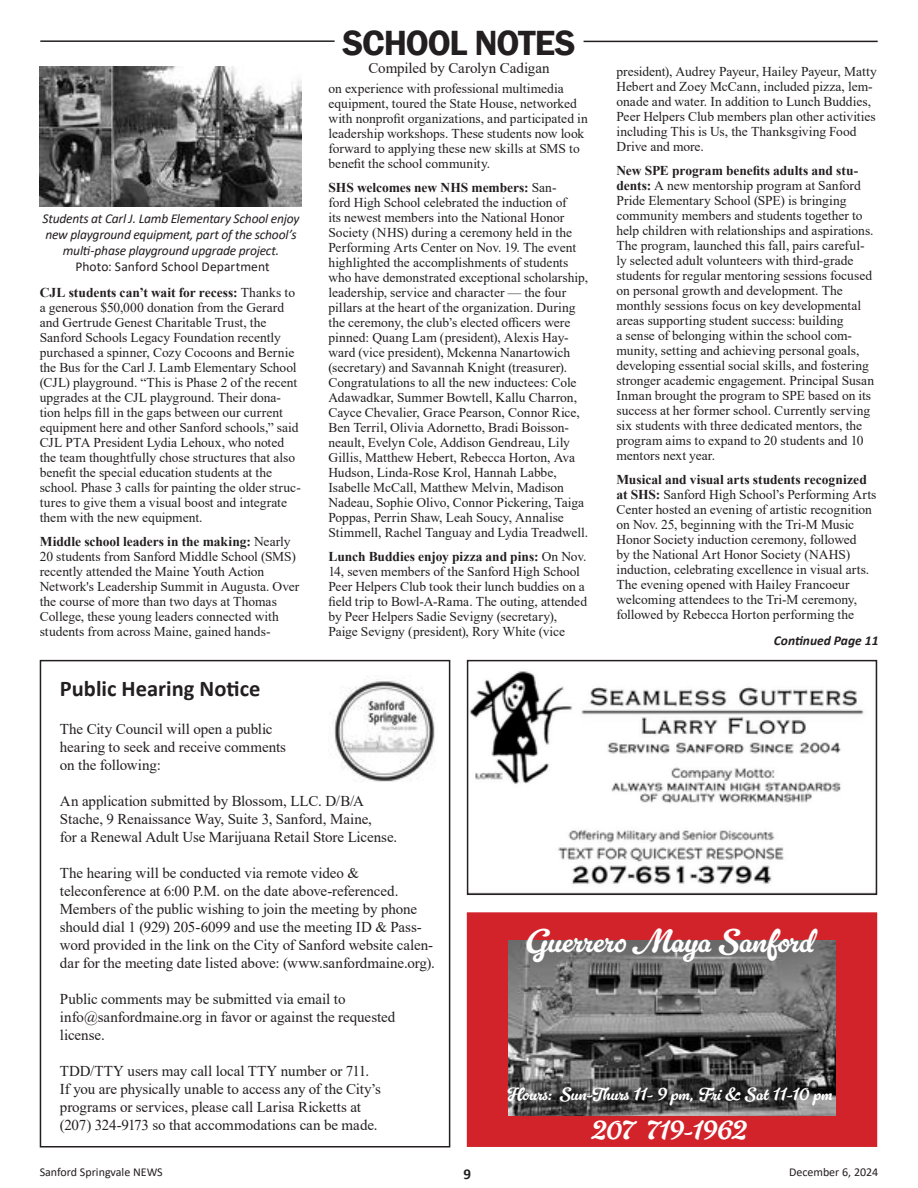
<style>
.page{position:relative;width:918px;height:1188px;background:#fff}
.page>*{position:absolute;margin:0;border:0;box-sizing:border-box;transform-origin:0 0}
.t1{font:600 36px "Franklin Gothic";letter-spacing:-.03em;color:#231f20}
.t2{font:33px "Gelato Luxe";color:#fff}
.t3{font:27px "Gelato Luxe";color:#fff}
.t4{font:700 22.5px "Calibri";color:#231f20}
.t5{font:18px "Gelato Luxe";color:#fff}
.t6{font:15px/18px "Times New Roman";letter-spacing:-.005em;color:#231f20}
.t7{font:700 15px "Calibri";color:#231f20}
.t8{font:13.5px/15px "Times New Roman";color:#231f20}
.t9{font:italic 13.5px/16.2px "Calibri";letter-spacing:-.015em;color:#231f20;text-align:center}
.t10{font:13.5px "Calibri";letter-spacing:.01em;color:#231f20}
.t11{font:italic 700 13.5px "Calibri";color:#231f20}
.t12{font:12px "Calibri";color:#231f20}
.s1{font-weight:700}
</style>
<div class="page">
<img style="left:470px;top:671px;width:394px;height:213px">
<div style="left:467px;top:660px;width:410px;height:235px;border:2px solid #231f20"></div>
<div style="left:467px;top:912px;width:410px;height:235px;background:#d2232a"></div>
<img style="left:508px;top:941px;width:328px;height:175px">
<hr style="left:584px;top:41px;width:294px;height:1px;background:#231f20">
<hr style="left:40px;top:40px;width:295px;height:2px;background:#231f20">
<img style="left:334px;top:679px;width:101px;height:103px">
<div style="left:40px;top:660px;width:410px;height:488px;border:2px solid #231f20"></div>
<img style="left:40px;top:67px;width:261px;height:140px">
<p class="t9" style="left:43px;top:210px;width:258px">Students at Carl J. Lamb Elementary School enjoy new playground equipment, part of the school’s multi-phase playground upgrade project.</p>
<p class="t10" style="left:75px;top:258px;width:196px">Photo: Sanford School Department</p>
<p class="t8" style="left:40px;top:284px;width:263px"><span class="s1">CJL students can’t wait for recess:</span> Thanks to a generous $50,000 donation from the Gerard and Gertrude Genest Charitable Trust, the Sanford Schools Legacy Foundation recently purchased a spinner, Cozy Cocoons and Bernie the Bus for the Carl J. Lamb Elementary School (CJL) playground. “This is Phase 2 of the recent upgrades at the CJL playground. Their dona&shy;tion helps fill in the gaps between our current equipment here and other Sanford schools,” said CJL PTA President Lydia Lehoux, who noted the team thoughtfully chose structures that also benefit the special education students at the school. Phase 3 calls for painting the older struc&shy;tures to give them a visual boost and integrate them with the new equipment.</p>
<p class="t8" style="left:40px;top:533px;width:261px"><span class="s1">Middle school leaders in the making:</span> Nearly 20 students from Sanford Middle School (SMS) recently attended the Maine Youth Action Network's Leadership Summit in Augusta. Over the course of more than two days at Thomas College, these young leaders connected with students from across Maine, gained hands-</p>
<p class="t1" style="left:343px;top:20px;width:235px">SCHOOL NOTES</p>
<p class="t6" style="left:368px;top:58px;width:183px">Compiled by Carolyn Cadigan</p>
<p class="t8" style="left:328px;top:80px;width:261px">on experience with professional multimedia equipment, toured the State House, networked with nonprofit organizations, and participated in leadership workshops. These students now look forward to applying these new skills at SMS to benefit the school community.</p>
<p class="t8" style="left:328px;top:179px;width:261px"><span class="s1">SHS welcomes new NHS members:</span> San-<br>ford High School celebrated the induction of<br>its newest members into the National Honor Society (NHS) during a ceremony held in the Performing Arts Center on Nov. 19. The event highlighted the accomplishments of students who have demonstrated exceptional scholarship, leadership, service and character — the four pillars at the heart of the organization. During the ceremony, the club’s elected officers were pinned: Quang Lam (president), Alexis Hay&shy;ward (vice president), Mckenna Nanartowich (secretary) and Savannah Knight (treasurer).<br>Congratulations to all the new inductees: Cole Adawadkar, Summer Bowtell, Kallu Charron, Cayce Chevalier, Grace Pearson, Connor Rice, Ben Terril, Olivia Adornetto, Bradi Boisson&shy;neault, Evelyn Cole, Addison Gendreau, Lily Gillis, Matthew Hebert, Rebecca Horton, Ava Hudson, Linda-Rose Krol, Hannah Labbe, Isabelle McCall, Matthew Melvin, Madison Nadeau, Sophie Olivo, Connor Pickering, Taiga Poppas, Perrin Shaw, Leah Soucy, Annalise Stimmell, Rachel Tanguay and Lydia Treadwell.</p>
<p class="t8" style="left:328px;top:548px;width:260px"><span class="s1">Lunch Buddies enjoy pizza and pins:</span> On Nov.<br>14, seven members of the Sanford High School Peer Helpers Club took their lunch buddies on a field trip to Bowl-A-Rama. The outing, attended by Peer Helpers Sadie Sevigny (secretary), Paige Sevigny (president), Rory White (vice</p>
<p class="t8" style="left:616px;top:64px;width:262px">president), Audrey Payeur, Hailey Payeur, Matty Hebert and Zoey McCann, included pizza, lem&shy;onade and water. In addition to Lunch Buddies, Peer Helpers Club members plan other activities including This is Us, the Thanksgiving Food Drive and more.</p>
<p class="t8" style="left:616px;top:163px;width:259px"><span class="s1">New SPE program benefits adults and stu&shy;dents:</span> A new mentorship program at Sanford Pride Elementary School (SPE) is bringing community members and students together to help children with relationships and aspirations.<br>The program, launched this fall, pairs careful&shy;ly selected adult volunteers with third-grade students for regular mentoring sessions focused on personal growth and development. The monthly sessions focus on key developmental areas supporting student success: building<br>a sense of belonging within the school com&shy;munity, setting and achieving personal goals, developing essential social skills, and fostering stronger academic engagement. Principal Susan Inman brought the program to SPE based on its success at her former school. Currently serving six students with three dedicated mentors, the program aims to expand to 20 students and 10 mentors next year.</p>
<p class="t8" style="left:616px;top:472px;width:262px"><span class="s1">Musical and visual arts students recognized at SHS:</span> Sanford High School’s Performing Arts Center hosted an evening of artistic recognition on Nov. 25, beginning with the Tri-M Music Honor Society induction ceremony, followed<br>by the National Art Honor Society (NAHS) induction, celebrating excellence in visual arts.<br>The evening opened with Hailey Francoeur welcoming attendees to the Tri-M ceremony, followed by Rebecca Horton performing the</p>
<p class="t11" style="left:774px;top:631px;width:106px">Continued Page 11</p>
<p class="t4" style="left:60px;top:673px;width:202px">Public Hearing Notice</p>
<p class="t6" style="left:60px;top:720px;width:214px">The City Council will open a public</p>
<p class="t6" style="left:60px;top:738px;width:228px">hearing to seek and receive comments</p>
<p class="t6" style="left:60px;top:756px;width:102px">on the following:</p>
<p class="t6" style="left:60px;top:792px;width:305px">An application submitted by Blossom, LLC. D/B/A</p>
<p class="t6" style="left:60px;top:810px;width:314px">Stache, 9 Renaissance Way, Suite 3, Sanford, Maine,</p>
<p class="t6" style="left:60px;top:828px;width:339px">for a Renewal Adult Use Marijuana Retail Store License.</p>
<p class="t6" style="left:60px;top:864px;width:301px">The hearing will be conducted via remote video &amp;</p>
<p class="t6" style="left:60px;top:882px;width:376px">teleconference at 6:00 P.M. on the date above-referenced.<br>Members of the public wishing to join the meeting by phone should dial 1 (929) 205-6099 and use the meeting ID &amp; Pass&shy;word provided in the link on the City of Sanford website calen&shy;dar for the meeting date listed above: (www.sanfordmaine.org).</p>
<p class="t6" style="left:60px;top:990px;width:287px">Public comments may be submitted via email to</p>
<p class="t6" style="left:60px;top:1008px;width:337px">info@sanfordmaine.org in favor or against the requested license.</p>
<p class="t6" style="left:60px;top:1062px;width:311px">TDD/TTY users may call local TTY number or 711.</p>
<p class="t6" style="left:60px;top:1080px;width:322px">If you are physically unable to access any of the City’s</p>
<p class="t6" style="left:60px;top:1098px;width:303px">programs or services, please call Larisa Ricketts at</p>
<p class="t6" style="left:60px;top:1116px;width:319px">(207) 324-9173 so that accommodations can be made.</p>
<p class="t2" style="left:526px;top:922px;width:291px">Guerrero Maya Sanford</p>
<p class="t5" style="left:506px;top:1084px;width:328px">Hours: Sun-Thurs 11- 9 pm, Fri &amp; Sat 11-10 pm</p>
<p class="t3" style="left:592px;top:1114px;width:156px">207 719-1962</p>
<p class="t12" style="left:40px;top:1164px;width:125px">Sanford Springvale NEWS</p>
<p class="t7" style="left:463px;top:1163px;width:9px">9</p>
<p class="t12" style="left:789px;top:1164px;width:91px">December 6, 2024</p>
</div>
